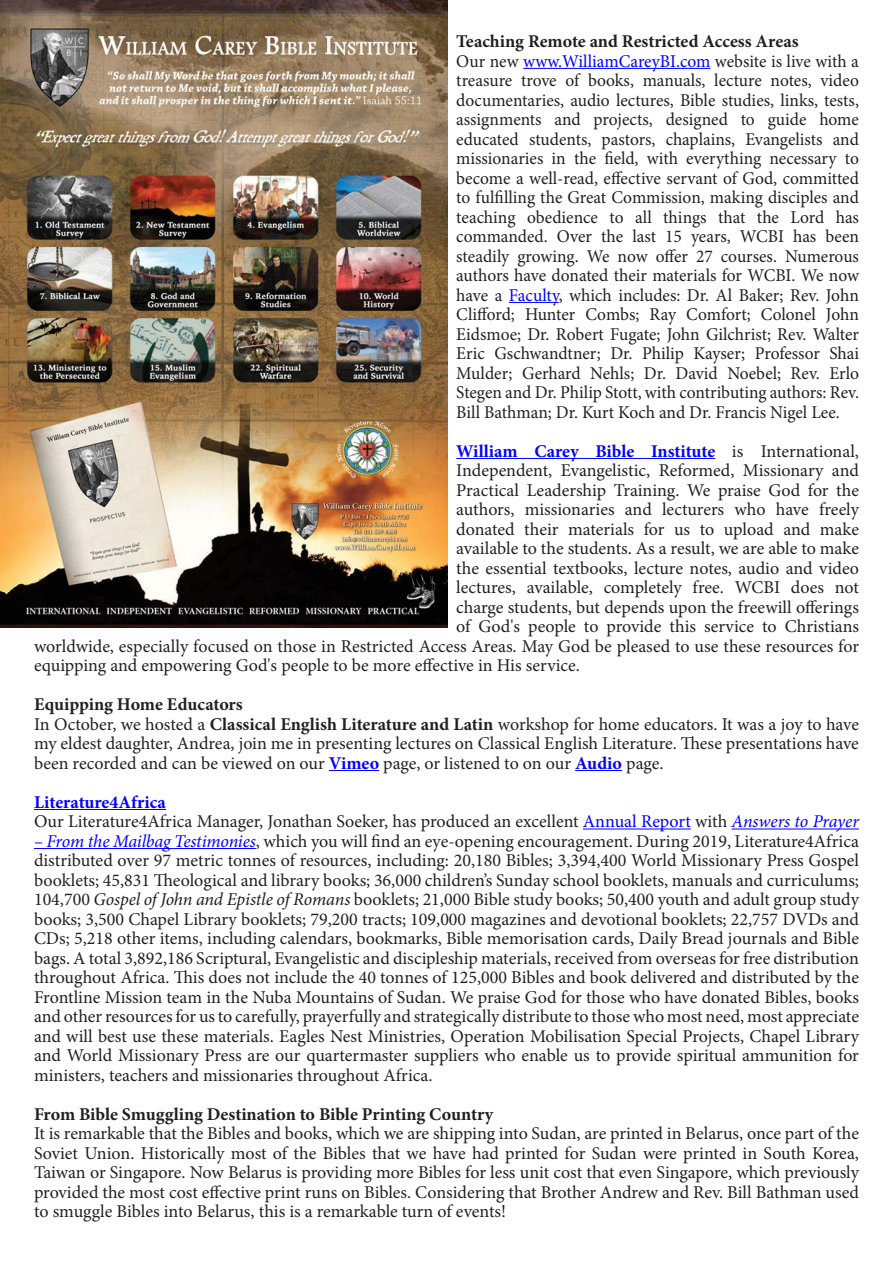
<style>
.page{position:relative;width:893px;height:1263px;background:#fff}
.page>*{position:absolute;margin:0;border:0;box-sizing:border-box;transform-origin:0 0}
.t1{font:18px/19.5px "Minion Pro";color:#231f20;text-align:justify}
.t2{font:700 18px "Minion Pro";letter-spacing:-.005em;color:#231f20}
.t3{font:700 18px "Minion Pro";color:#00f}
.s1{color:#00f}
.s2{font-weight:400;color:#231f20}
.s3{font-weight:700}
.s4{font-weight:700;color:#00f}
.s5{font-style:italic;color:#00f}
.s6{font-style:italic}
</style>
<div class="page">
<hr style="left:523px;top:68px;width:187px;height:1px;background:#00f">
<hr style="left:509px;top:302px;width:50px;height:1px;background:#00f">
<hr style="left:456px;top:458px;width:259px;height:1px;background:#00f">
<hr style="left:329px;top:770px;width:50px;height:1px;background:#00f">
<hr style="left:575px;top:770px;width:47px;height:1px;background:#00f">
<hr style="left:34px;top:809px;width:132px;height:1px;background:#00f">
<hr style="left:583px;top:828px;width:108px;height:1px;background:#00f">
<hr style="left:732px;top:828px;width:127px;height:1px;background:#00f">
<hr style="left:34px;top:848px;width:222px;height:1px;background:#00f">
<img style="left:0;top:0;width:448px;height:627px">
<p class="t2" style="left:456px;top:29px;width:344px">Teaching Remote and Restricted Access Areas</p>
<p class="t1" style="left:456px;top:51px;width:404px">Our new <span class="s1">www.WilliamCareyBI.com</span> website is live with a treasure trove of books, manuals, lecture notes, video documentaries, audio lectures, Bible studies, links, tests, assignments and projects, designed to guide home educated students, pastors, chaplains, Evangelists and missionaries in the field, with everything necessary to become a well-read, effective servant of God, committed to fulfilling the Great Commission, making disciples and teaching obedience to all things that the Lord has commanded. Over the last 15 years, WCBI has been steadily growing. We now offer 27 courses. Numerous authors have donated their materials for WCBI. We now have a <span class="s1">Faculty</span>, which includes: Dr. Al Baker; Rev. John Clifford; Hunter Combs; Ray Comfort; Colonel John Eidsmoe; Dr. Robert Fugate; John Gilchrist; Rev. Walter Eric Gschwandtner; Dr. Philip Kayser; Professor Shai Mulder; Gerhard Nehls; Dr. David Noebel; Rev. Erlo Stegen and Dr. Philip Stott, with contributing authors: Rev.<br>Bill Bathman; Dr. Kurt Koch and Dr. Francis Nigel Lee.</p>
<p class="t3" style="left:456px;top:438px;width:404px">William Carey Bible Institute <span class="s2">is International,</span></p>
<p class="t1" style="left:456px;top:461px;width:404px">Independent, Evangelistic, Reformed, Missionary and</p>
<p class="t1" style="left:456px;top:480px;width:404px">Practical Leadership Training. We praise God for the</p>
<p class="t1" style="left:456px;top:500px;width:404px">authors, missionaries and lecturers who have freely</p>
<p class="t1" style="left:456px;top:519px;width:404px">donated their materials for us to upload and make</p>
<p class="t1" style="left:456px;top:539px;width:404px">available to the students. As a result, we are able to make</p>
<p class="t1" style="left:456px;top:558px;width:404px">the essential textbooks, lecture notes, audio and video</p>
<p class="t1" style="left:456px;top:578px;width:404px">lectures, available, completely free. WCBI does not</p>
<p class="t1" style="left:456px;top:597px;width:404px">charge students, but depends upon the freewill offerings</p>
<p class="t1" style="left:456px;top:617px;width:404px">of God's people to provide this service to Christians</p>
<p class="t1" style="left:34px;top:636px;width:826px">worldwide, especially focused on those in Restricted Access Areas. May God be pleased to use these resources for</p>
<p class="t1" style="left:34px;top:656px;width:547px">equipping and empowering God's people to be more effective in His service.</p>
<p class="t2" style="left:34px;top:692px;width:210px">Equipping Home Educators</p>
<p class="t1" style="left:34px;top:714px;width:826px">In October, we hosted a <span class="s3">Classical English Literature and Latin</span> workshop for home educators. It was a joy to have my eldest daughter, Andrea, join me in presenting lectures on Classical English Literature. These presentations have been recorded and can be viewed on our <span class="s4">Vimeo</span> page, or listened to on our <span class="s4">Audio</span> page.</p>
<p class="t3" style="left:34px;top:789px;width:133px">Literature4Africa</p>
<p class="t1" style="left:34px;top:812px;width:826px">Our Literature4Africa Manager, Jonathan Soeker, has produced an excellent <span class="s1">Annual Report</span> with <span class="s5">Answers to Prayer</span></p>
<p class="t1" style="left:34px;top:831px;width:826px"><span class="s5">– From the Mailbag Testimonies</span>, which you will find an eye-opening encouragement. During 2019, Literature4Africa distributed over 97 metric tonnes of resources, including: 20,180 Bibles; 3,394,400 World Missionary Press Gospel booklets; 45,831 Theological and library books; 36,000 children’s Sunday school booklets, manuals and curriculums; 104,700 <span class="s6">Gospel of John and Epistle of Romans</span> booklets; 21,000 Bible study books; 50,400 youth and adult group study books; 3,500 Chapel Library booklets; 79,200 tracts; 109,000 magazines and devotional booklets; 22,757 DVDs and CDs; 5,218 other items, including calendars, bookmarks, Bible memorisation cards, Daily Bread journals and Bible bags. A total 3,892,186 Scriptural, Evangelistic and discipleship materials, received from overseas for free distribution throughout Africa. This does not include the 40 tonnes of 125,000 Bibles and book delivered and distributed by the Frontline Mission team in the Nuba Mountains of Sudan. We praise God for those who have donated Bibles, books and other resources for us to carefully, prayerfully and strategically distribute to those who most need, most appreciate and will best use these materials. Eagles Nest Ministries, Operation Mobilisation Special Projects, Chapel Library and World Missionary Press are our quartermaster suppliers who enable us to provide spiritual ammunition for ministers, teachers and missionaries throughout Africa.</p>
<p class="t2" style="left:34px;top:1101px;width:461px">From Bible Smuggling Destination to Bible Printing Country</p>
<p class="t1" style="left:34px;top:1124px;width:826px">It is remarkable that the Bibles and books, which we are shipping into Sudan, are printed in Belarus, once part of the Soviet Union. Historically most of the Bibles that we have had printed for Sudan were printed in South Korea, Taiwan or Singapore. Now Belarus is providing more Bibles for less unit cost that even Singapore, which previously provided the most cost effective print runs on Bibles. Considering that Brother Andrew and Rev. Bill Bathman used to smuggle Bibles into Belarus, this is a remarkable turn of events!</p>
</div>
